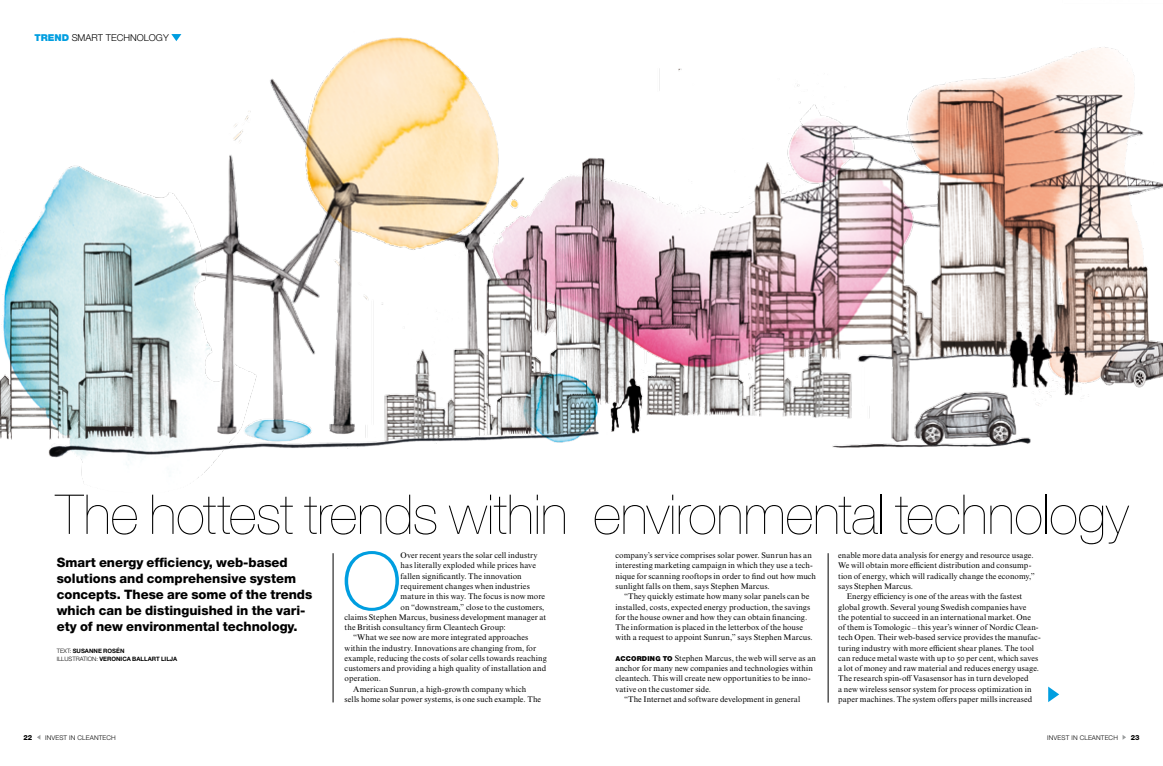
<style>
.page{position:relative;width:1163px;height:766px;background:#fff}
.page>*{position:absolute;margin:0;border:0;box-sizing:border-box;transform-origin:0 0}
.t1{font:100 79.9px "Helvetica Neue LT Std";color:#009ee0}
.t2{font:200 54.9px "Helvetica Neue LT Std";letter-spacing:-.01em;color:#000}
.t3{font:800 13px/16px "Helvetica Neue LT Std";color:#000}
.t4{font:300 9.5px "Helvetica Neue LT Std";color:#000}
.t5{font:8.1px "Times NRMT Std";letter-spacing:.01em;color:#000}
.t6{font:800 7px "Helvetica Neue LT Std";color:#000}
.t7{font:300 6.5px "Helvetica Neue LT Std";letter-spacing:.02em;color:#000}
.t8{font:700 6px/8px "Helvetica Neue LT Std";color:#000}
.s1{font-weight:900;color:#009ee0}
.s2{font-weight:300}
.s3{font-family:"Helvetica Neue LT Std";font-weight:900;font-size:6.8px}
</style>
<div class="page">
<img style="left:0;top:34px;width:1162px;height:450px">
<svg style="left:171px;top:34px;width:10px;height:7px"></svg>
<hr style="left:827px;top:553px;width:1px;height:149px;background:#000">
<hr style="left:333px;top:553px;width:1px;height:149px;background:#000">
<svg style="left:1048px;top:686px;width:11px;height:16px"></svg>
<h2 class="t4" style="left:34px;top:32px;width:136px"><span class="s1">TREND</span> SMART TECHNOLOGY</h2>
<h3 class="t6" style="left:23px;top:733px;width:10px">22</h3>
<h1 class="t2" style="left:56px;top:482px;width:1074px">The hottest trends within environmental technology</h1>
<h2 class="t3" style="left:57px;top:554px;width:257px">Smart energy efficiency, web-based solutions and comprehensive system concepts. These are some of the trends which can be distinguished in the vari&shy;ety of new environmental technology.</h2>
<h3 class="t8" style="left:57px;top:646px;width:122px"><span class="s2">TEXT:</span> SUSANNE ROSÉN<br><span class="s2">ILLUSTRATION:</span> VERONICA BALLART LILJA</h3>
<h1 class="t1" style="left:342px;top:535px;width:61px">O</h1>
<p class="t5" style="left:400px;top:550px;width:138px">Over recent years the solar cell industry</p>
<p class="t5" style="left:400px;top:561px;width:137px">has literally exploded while prices have</p>
<p class="t5" style="left:400px;top:571px;width:123px">fallen significantly. The innovation</p>
<p class="t5" style="left:400px;top:581px;width:131px">requirement changes when industries</p>
<p class="t5" style="left:400px;top:591px;width:146px">mature in this way. The focus is now more</p>
<p class="t5" style="left:400px;top:602px;width:145px">on “downstream,” close to the customers,</p>
<p class="t5" style="left:344px;top:612px;width:203px">claims Stephen Marcus, business development manager at</p>
<p class="t5" style="left:344px;top:622px;width:163px">the British consultancy firm Cleantech Group:</p>
<p class="t5" style="left:353px;top:632px;width:177px">“What we see now are more integrated approaches</p>
<p class="t5" style="left:344px;top:643px;width:193px">within the industry. Innovations are changing from, for</p>
<p class="t5" style="left:344px;top:653px;width:204px">example, reducing the costs of solar cells towards reaching</p>
<p class="t5" style="left:344px;top:663px;width:203px">customers and providing a high quality of installation and</p>
<p class="t5" style="left:344px;top:673px;width:38px">operation.</p>
<p class="t5" style="left:353px;top:684px;width:174px">American Sunrun, a high-growth company which</p>
<p class="t5" style="left:344px;top:694px;width:198px">sells home solar power systems, is one such example. The</p>
<p class="t5" style="left:615px;top:550px;width:198px">company’s service comprises solar power. Sunrun has an</p>
<p class="t5" style="left:615px;top:561px;width:199px">interesting marketing campaign in which they use a tech-</p>
<p class="t5" style="left:615px;top:571px;width:202px">nique for scanning rooftops in order to find out how much</p>
<p class="t5" style="left:615px;top:581px;width:156px">sunlight falls on them, says Stephen Marcus.</p>
<p class="t5" style="left:624px;top:591px;width:187px">“They quickly estimate how many solar panels can be</p>
<p class="t5" style="left:615px;top:602px;width:196px">installed, costs, expected energy production, the savings</p>
<p class="t5" style="left:615px;top:612px;width:193px">for the house owner and how they can obtain financing.</p>
<p class="t5" style="left:615px;top:622px;width:189px">The information is placed in the letterbox of the house</p>
<p class="t5" style="left:615px;top:632px;width:199px">with a request to appoint Sunrun,” says Stephen Marcus.</p>
<p class="t5" style="left:838px;top:550px;width:197px">enable more data analysis for energy and resource usage.</p>
<p class="t5" style="left:838px;top:561px;width:195px">We will obtain more efficient distribution and consump-</p>
<p class="t5" style="left:838px;top:571px;width:198px">tion of energy, which will radically change the economy,”</p>
<p class="t5" style="left:838px;top:581px;width:76px">says Stephen Marcus.</p>
<p class="t5" style="left:846px;top:591px;width:177px">Energy efficiency is one of the areas with the fastest</p>
<p class="t5" style="left:838px;top:602px;width:190px">global growth. Several young Swedish companies have</p>
<p class="t5" style="left:838px;top:612px;width:194px">the potential to succeed in an international market. One</p>
<p class="t5" style="left:838px;top:622px;width:202px">of them is Tomologic – this year’s winner of Nordic Clean-</p>
<p class="t5" style="left:838px;top:632px;width:204px">tech Open. Their web-based service provides the manufac-</p>
<p class="t5" style="left:838px;top:643px;width:197px">turing industry with more efficient shear planes. The tool</p>
<p class="t5" style="left:838px;top:653px;width:202px">can reduce metal waste with up to 50 per cent, which saves</p>
<p class="t5" style="left:838px;top:663px;width:202px">a lot of money and raw material and reduces energy usage.</p>
<p class="t5" style="left:838px;top:673px;width:192px">The research spin-off Vasasensor has in turn developed</p>
<p class="t5" style="left:838px;top:684px;width:195px">a new wireless sensor system for process optimization in</p>
<p class="t5" style="left:838px;top:694px;width:196px">paper machines. The system offers paper mills increased</p>
<p class="t5" style="left:615px;top:653px;width:202px"><span class="s3">ACCORDING TO</span> Stephen Marcus, the web will serve as an</p>
<p class="t5" style="left:615px;top:663px;width:199px">anchor for many new companies and technologies within</p>
<p class="t5" style="left:615px;top:673px;width:197px">cleantech. This will create new opportunities to be inno-</p>
<p class="t5" style="left:615px;top:684px;width:97px">vative on the customer side.</p>
<p class="t5" style="left:624px;top:694px;width:178px">“The Internet and software development in general</p>
<p class="t7" style="left:45px;top:733px;width:46px">INVEST IN CLEAN</p>
<p class="t7" style="left:99px;top:733px;width:9px">TECH</p>
<p class="t7" style="left:1047px;top:733px;width:46px">INVEST IN CLEAN</p>
<p class="t7" style="left:1100px;top:733px;width:9px">TECH</p>
<h3 class="t6" style="left:1130px;top:733px;width:10px">23</h3>
</div>
